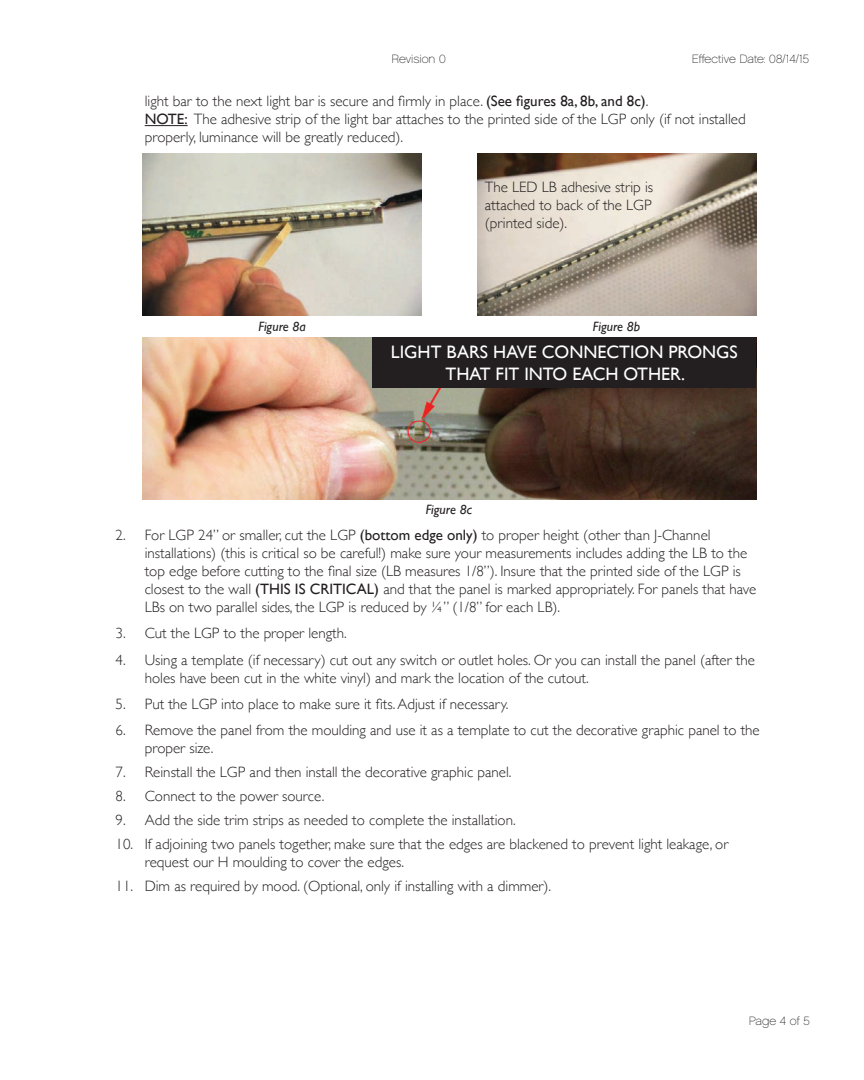
<style>
.page{position:relative;width:864px;height:1080px;background:#fff}
.page>*{position:absolute;margin:0;border:0;box-sizing:border-box;transform-origin:0 0}
.t1{font:18px/21.6px "Gill Sans";color:#fff;text-align:center}
.Body_Text{font:300 15px/18px "Gill Sans";color:#231f20}
.Italic{font:italic 13.5px "Gill Sans";color:#231f20}
.t2{font:12px "Chalet Paris Nineteen Sixty";color:#231f20}
.s1{font-weight:400}
</style>
<div class="page">
<hr style="left:145px;top:125px;width:43px;height:1px;background:#231f20">
<img style="left:143px;top:154px;width:279px;height:162px">
<img style="left:477px;top:154px;width:279px;height:162px">
<img style="left:143px;top:338px;width:613px;height:162px">
<div style="left:373px;top:338px;width:383px;height:50px;background:#231f20"></div>
<p class="t2" style="left:392px;top:52px;width:56px">Revision 0</p>
<p class="t2" style="left:692px;top:52px;width:119px">Effective Date: 08/14/15</p>
<p class="Body_Text" style="left:145px;top:92px;width:603px">light bar to the next light bar is secure and firmly in place. <span class="s1">(See figures 8a, 8b, and 8c)</span>.<br><span class="s1">NOTE:</span> The adhesive strip of the light bar attaches to the printed side of the LGP only (if not installed properly, luminance will be greatly reduced).</p>
<p class="Body_Text" style="left:485px;top:178px;width:170px;text-align:justify">The LED LB adhesive strip is attached to back of the LGP (printed side).</p>
<p class="Italic" style="left:258px;top:319px;width:49px">Figure 8a</p>
<p class="Italic" style="left:593px;top:319px;width:49px">Figure 8b</p>
<p class="t1" style="left:391px;top:341px;width:348px">LIGHT BARS HAVE CONNECTION PRONGS<br>THAT FIT INTO EACH OTHER.</p>
<p class="Body_Text" style="left:116px;top:526px;width:12px">2.</p>
<p class="Body_Text" style="left:116px;top:624px;width:12px">3.</p>
<p class="Body_Text" style="left:116px;top:650px;width:12px">4.</p>
<p class="Body_Text" style="left:116px;top:694px;width:12px">5.</p>
<p class="Body_Text" style="left:116px;top:721px;width:12px">6.</p>
<p class="Body_Text" style="left:116px;top:763px;width:12px">7.</p>
<p class="Body_Text" style="left:116px;top:787px;width:12px">8.</p>
<p class="Body_Text" style="left:116px;top:811px;width:12px">9.</p>
<p class="Body_Text" style="left:116px;top:835px;width:19px">10.</p>
<p class="Body_Text" style="left:116px;top:877px;width:19px">11.</p>
<p class="Italic" style="left:426px;top:502px;width:48px">Figure 8c</p>
<p class="Body_Text" style="left:145px;top:526px;width:613px">For LGP 24” or smaller, cut the LGP <span class="s1">(bottom edge only)</span> to proper height (other than J-Channel installations) (this is critical so be careful!) make sure your measurements includes adding the LB to the top edge before cutting to the final size (LB measures 1/8”). Insure that the printed side of the LGP is closest to the wall <span class="s1">(THIS IS CRITICAL)</span> and that the panel is marked appropriately. For panels that have LBs on two parallel sides, the LGP is reduced by ¼” (1/8” for each LB).</p>
<p class="Body_Text" style="left:145px;top:624px;width:203px">Cut the LGP to the proper length.</p>
<p class="Body_Text" style="left:145px;top:650px;width:612px">Using a template (if necessary) cut out any switch or outlet holes. Or you can install the panel (after the holes have been cut in the white vinyl) and mark the location of the cutout.</p>
<p class="Body_Text" style="left:145px;top:695px;width:365px">Put the LGP into place to make sure it fits. Adjust if necessary.</p>
<p class="Body_Text" style="left:145px;top:721px;width:617px">Remove the panel from the moulding and use it as a template to cut the decorative graphic panel to the proper size.</p>
<p class="Body_Text" style="left:145px;top:763px;width:368px">Reinstall the LGP and then install the decorative graphic panel.</p>
<p class="Body_Text" style="left:145px;top:787px;width:181px">Connect to the power source.</p>
<p class="Body_Text" style="left:145px;top:811px;width:373px">Add the side trim strips as needed to complete the installation.</p>
<p class="Body_Text" style="left:145px;top:835px;width:585px">If adjoining two panels together, make sure that the edges are blackened to prevent light leakage, or request our H moulding to cover the edges.</p>
<p class="Body_Text" style="left:145px;top:877px;width:408px">Dim as required by mood. (Optional, only if installing with a dimmer).</p>
<p class="t2" style="left:749px;top:1014px;width:62px">Page 4 of 5</p>
</div>
